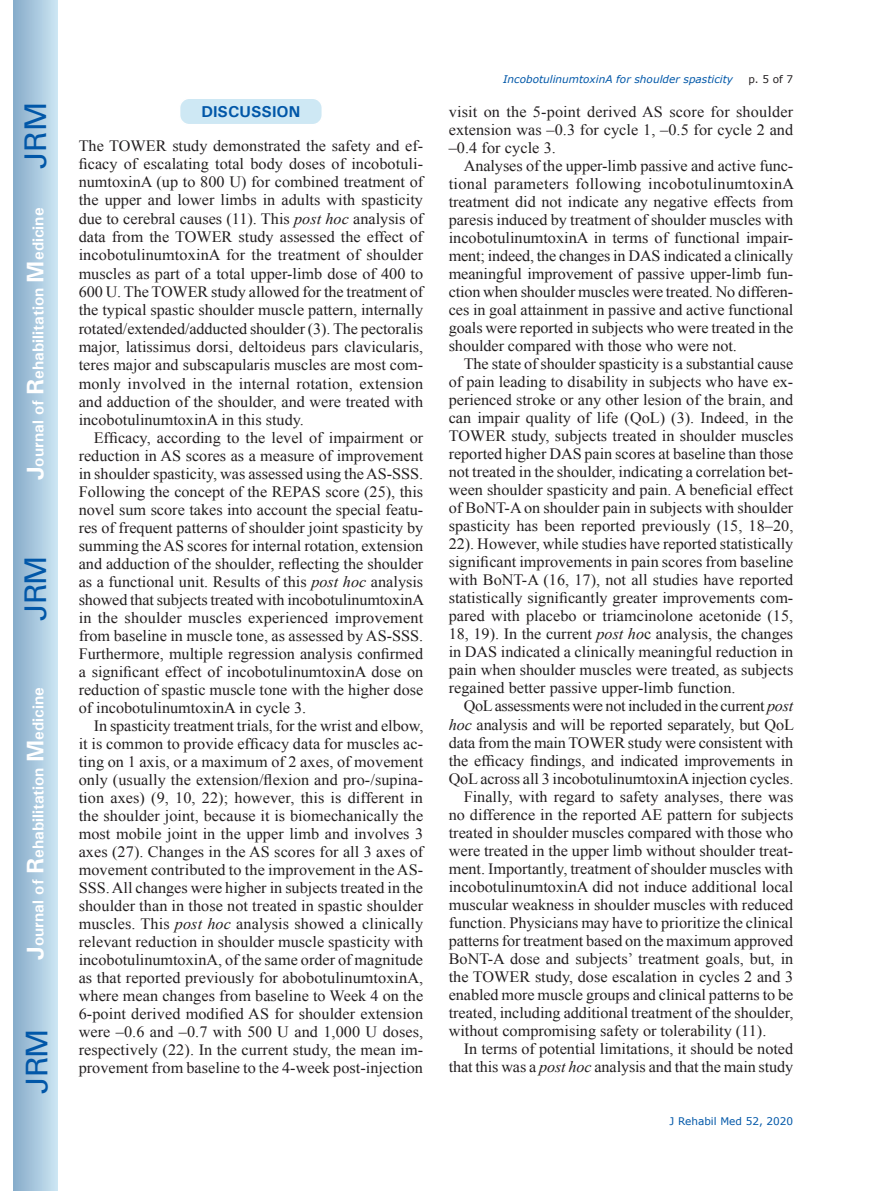
<style>
.page{position:relative;width:872px;height:1191px;background:#fff}
.page>*{position:absolute;margin:0;border:0;box-sizing:border-box;transform-origin:0 0}
.t1{font:30px "Univers";letter-spacing:-.03em;color:#0157a8}
.t2{font:15.75px/18px "Times New Roman";color:#231f20;text-align:justify}
.t3{font:700 15.75px "Univers";color:#fff}
.t4{font:15.75px "Times New Roman";letter-spacing:-.02em;color:#231f20}
.t5{font:700 15.75px "Univers";color:#0157a8}
.t6{font:italic 10.5px "Verdana";color:#0157a8}
.t7{font:10.5px "Verdana";color:#0157a8}
.t8{font:10.5px "Verdana";color:#231f20}
.s1{font-size:24px}
.s2{font-style:italic}
</style>
<div class="page">
<div style="left:14px;top:0;width:43px;height:1191px;background:linear-gradient(to right,#88acca,#cbe5f2)"></div>
<div style="left:180px;top:98px;width:142px;height:27px;background:#cee8f4;border-radius:10px"></div>
<div style="left:179px;top:97px;width:144px;height:28px;border:2px solid #fff;border-radius:10px"></div>
<h1 class="t1" style="left:18px;top:169px;width:68px;rotate:-90deg">JRM</h1>
<p class="t3" style="left:28px;top:480px;width:274px;rotate:-90deg"><span class="s1">J</span>ournal of <span class="s1">R</span>ehabilitation <span class="s1">M</span>edicine</p>
<h1 class="t1" style="left:18px;top:620px;width:67px;rotate:-90deg">JRM</h1>
<p class="t3" style="left:28px;top:959px;width:274px;rotate:-90deg"><span class="s1">J</span>ournal of <span class="s1">R</span>ehabilitation <span class="s1">M</span>edicine</p>
<h1 class="t1" style="left:19px;top:1093px;width:67px;rotate:-90deg">JRM</h1>
<p class="t5" style="left:201px;top:102px;width:100px">DISCUSSION</p>
<p class="t2" style="left:79px;top:136px;width:346px">The TOWER study demonstrated the safety and ef&shy;ficacy of escalating total body doses of incobotuli&shy;numtoxinA (up to 800 U) for combined treatment of the upper and lower limbs in adults with spasticity due to cerebral causes (11). This <span class="s2">post hoc</span> analysis of data from the TOWER study assessed the effect of incobotulinumtoxinA for the treatment of shoulder muscles as part of a total upper-limb dose of 400 to 600 U. The TOWER study allowed for the treatment of the typical spastic shoulder muscle pattern, internally rotated/extended/adducted shoulder (3). The pectoralis major, latissimus dorsi, deltoideus pars clavicularis, teres major and subscapularis muscles are most com&shy;monly involved in the internal rotation, extension and adduction of the shoulder, and were treated with incobotulinumtoxinA in this study.</p>
<p class="t2" style="left:79px;top:428px;width:347px;text-indent:15px">Efficacy, according to the level of impairment or reduction in AS scores as a measure of improvement in shoulder spasticity, was assessed using the AS-SSS.<br>Following the concept of the REPAS score (25), this novel sum score takes into account the special featu&shy;res of frequent patterns of shoulder joint spasticity by summing the AS scores for internal rotation, extension and adduction of the shoulder, reflecting the shoulder as a functional unit. Results of this <span class="s2">post hoc</span> analysis showed that subjects treated with incobotulinumtoxinA in the shoulder muscles experienced improvement from baseline in muscle tone, as assessed by AS-SSS.<br>Furthermore, multiple regression analysis confirmed a significant effect of incobotulinumtoxinA dose on reduction of spastic muscle tone with the higher dose of incobotulinumtoxinA in cycle 3.</p>
<p class="t2" style="left:79px;top:716px;width:346px;text-indent:15px">In spasticity treatment trials, for the wrist and elbow, it is common to provide efficacy data for muscles ac&shy;ting on 1 axis, or a maximum of 2 axes, of movement only (usually the extension/flexion and pro-/supina&shy;tion axes) (9, 10, 22); however, this is different in the shoulder joint, because it is biomechanically the most mobile joint in the upper limb and involves 3 axes (27). Changes in the AS scores for all 3 axes of movement contributed to the improvement in the AS-SSS. All changes were higher in subjects treated in the shoulder than in those not treated in spastic shoulder muscles. This <span class="s2">post hoc</span> analysis showed a clinically relevant reduction in shoulder muscle spasticity with incobotulinumtoxinA, of the same order of magnitude as that reported previously for abobotulinumtoxinA, where mean changes from baseline to Week 4 on the 6-point derived modified AS for shoulder extension were –0.6 and –0.7 with 500 U and 1,000 U doses, respectively (22). In the current study, the mean im&shy;provement from baseline to the 4-week post-injection</p>
<p class="t6" style="left:503px;top:72px;width:231px">IncobotulinumtoxinA for shoulder spasticity</p>
<p class="t8" style="left:748px;top:72px;width:46px">p. 5 of 7</p>
<p class="t2" style="left:449px;top:103px;width:346px">visit on the 5-point derived AS score for shoulder extension was –0.3 for cycle 1, –0.5 for cycle 2 and –0.4 for cycle 3.</p>
<p class="t2" style="left:449px;top:157px;width:347px;text-align:left;text-indent:15px">Analyses of the upper-limb passive and active func&shy;tional parameters following incobotulinumtoxinA treatment did not indicate any negative effects from paresis induced by treatment of shoulder muscles with incobotulinumtoxinA in terms of functional impair&shy;ment; indeed, the changes in DAS indicated a clinically meaningful improvement of passive upper-limb fun&shy;ction when shoulder muscles were treated. No differen&shy;ces in goal attainment in passive and active functional goals were reported in subjects who were treated in the shoulder compared with those who were not.</p>
<p class="t2" style="left:449px;top:355px;width:346px;text-indent:15px">The state of shoulder spasticity is a substantial cause of pain leading to disability in subjects who have ex&shy;perienced stroke or any other lesion of the brain, and can impair quality of life (QoL) (3). Indeed, in the TOWER study, subjects treated in shoulder muscles reported higher DAS pain scores at baseline than those not treated in the shoulder, indicating a correlation bet&shy;ween shoulder spasticity and pain. A beneficial effect of BoNT-A on shoulder pain in subjects with shoulder spasticity has been reported previously (15, 18–20, 22). However, while studies have reported statistically significant improvements in pain scores from baseline with BoNT-A (16, 17), not all studies have reported statistically significantly greater improvements com&shy;pared with placebo or triamcinolone acetonide (15, 18, 19). In the current <span class="s2">post ho</span>c analysis, the changes in DAS indicated a clinically meaningful reduction in pain when shoulder muscles were treated, as subjects regained better passive upper-limb function.</p>
<p class="t4" style="left:464px;top:695px;width:331px">QoL assessments were not included in the current <span class="s2">post</span></p>
<p class="t2" style="left:449px;top:715px;width:347px"><span class="s2">hoc</span> analysis and will be reported separately, but QoL</p>
<p class="t2" style="left:449px;top:733px;width:346px">data from the main TOWER study were consistent with</p>
<p class="t2" style="left:449px;top:751px;width:346px">the efficacy findings, and indicated improvements in</p>
<p class="t2" style="left:449px;top:769px;width:346px">QoL across all 3 incobotulinumtoxinA injection cycles.</p>
<p class="t2" style="left:464px;top:787px;width:331px">Finally, with regard to safety analyses, there was</p>
<p class="t2" style="left:449px;top:805px;width:346px">no difference in the reported AE pattern for subjects</p>
<p class="t2" style="left:449px;top:823px;width:346px">treated in shoulder muscles compared with those who</p>
<p class="t2" style="left:449px;top:841px;width:346px">were treated in the upper limb without shoulder treat-</p>
<p class="t2" style="left:449px;top:859px;width:346px">ment. Importantly, treatment of shoulder muscles with</p>
<p class="t2" style="left:449px;top:877px;width:346px">incobotulinumtoxinA did not induce additional local</p>
<p class="t2" style="left:449px;top:895px;width:346px">muscular weakness in shoulder muscles with reduced</p>
<p class="t2" style="left:449px;top:913px;width:346px">function. Physicians may have to prioritize the clinical</p>
<p class="t2" style="left:449px;top:931px;width:346px">patterns for treatment based on the maximum approved</p>
<p class="t2" style="left:449px;top:949px;width:346px">BoNT-A dose and subjects’ treatment goals, but, in</p>
<p class="t2" style="left:449px;top:967px;width:346px">the TOWER study, dose escalation in cycles 2 and 3</p>
<p class="t2" style="left:449px;top:985px;width:346px">enabled more muscle groups and clinical patterns to be</p>
<p class="t2" style="left:449px;top:1003px;width:346px">treated, including additional treatment of the shoulder,</p>
<p class="t2" style="left:449px;top:1021px;width:319px">without compromising safety or tolerability (11).</p>
<p class="t2" style="left:464px;top:1039px;width:331px">In terms of potential limitations, it should be noted</p>
<p class="t2" style="left:449px;top:1057px;width:346px">that this was a <span class="s2">post hoc</span> analysis and that the main study</p>
<p class="t7" style="left:669px;top:1114px;width:125px">J Rehabil Med 52, 2020</p>
</div>
